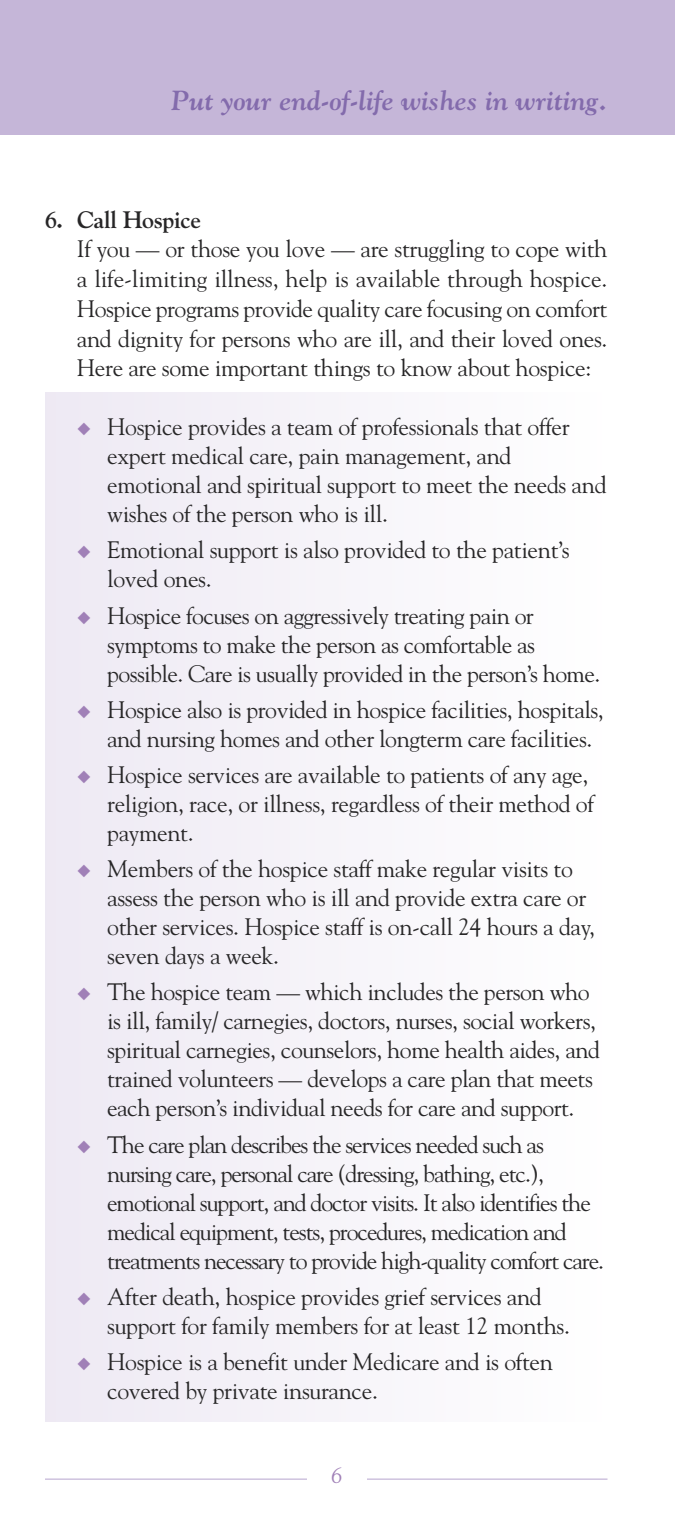
<style>
.page{position:relative;width:675px;height:1530px;background:#fff}
.page>*{position:absolute;margin:0;border:0;box-sizing:border-box;transform-origin:0 0}
.t1{font:27.5px "Goudy Bold Italic Os F";color:#836bac}
.t2{font:23.75px/29px "Goudy";letter-spacing:-.02em;color:#272627}
.t3{font:23.75px/29px "Goudy";letter-spacing:-.045em;color:#272627}
.t4{font:23.75px "Goudy Bold Os F";letter-spacing:-.015em;color:#272627}
.t5{font:22.5px "Goudy Italic Os F";color:#a080b7}
.s1{color:#a080b7}
</style>
<div class="page">
<div style="left:45px;top:392px;width:563px;height:1030px;background:#f6f4f9"></div>
<div style="left:0;top:0;width:675px;height:135px;background:#c5b6d8"></div>
<hr style="left:45px;top:1479px;width:563px;height:1px;background:#c5b6d8">
<div style="left:307px;top:1440px;width:59px;height:74px;background:#fff"></div>
<p class="t1" style="left:171px;top:90px;width:438px">Put your end-of-life wishes in writing.</p>
<p class="t4" style="left:45px;top:210px;width:158px">6. Call Hospice</p>
<p class="t2" style="left:77px;top:234px;width:532px;line-height:29.8px;text-align:justify">If you — or those you love — are struggling to cope with a life-limiting illness, help is available through hospice.<br>Hospice programs provide quality care focusing on comfort and dignity for persons who are ill, and their loved ones.<br>Here are some important things to know about hospice:</p>
<p class="t2" style="left:107px;top:412px;width:501px;text-indent:-30px"><span class="s1">◆</span> Hospice provides a team of professionals that offer expert medical care, pain management, and emotional and spiritual support to meet the needs and wishes of the person who is ill.</p>
<p class="t2" style="left:107px;top:536px;width:464px;text-indent:-30px"><span class="s1">◆</span> Emotional support is also provided to the patient’s loved ones.</p>
<p class="t2" style="left:107px;top:601px;width:495px;text-indent:-30px"><span class="s1">◆</span> Hospice focuses on aggressively treating pain or symptoms to make the person as comfortable as possible. Care is usually provided in the person’s home.</p>
<p class="t2" style="left:107px;top:695px;width:498px;text-indent:-30px"><span class="s1">◆</span> Hospice also is provided in hospice facilities, hospitals, and nursing homes and other longterm care facilities.</p>
<p class="t2" style="left:107px;top:760px;width:488px;text-indent:-30px"><span class="s1">◆</span> Hospice services are available to patients of any age, religion, race, or illness, regardless of their method of payment.</p>
<p class="t2" style="left:107px;top:854px;width:489px;text-indent:-30px"><span class="s1">◆</span> Members of the hospice staff make regular visits to assess the person who is ill and provide extra care or other services. Hospice staff is on-call 24 hours a day, seven days a week.</p>
<p class="t2" style="left:107px;top:978px;width:494px;text-indent:-30px"><span class="s1">◆</span> The hospice team — which includes the person who is ill, family/ carnegies, doctors, nurses, social workers, spiritual carnegies, counselors, home health aides, and trained volunteers — develops a care plan that meets each person’s individual needs for care and support.</p>
<p class="t3" style="left:107px;top:1130px;width:499px;text-indent:-30px"><span class="s1">◆</span> The care plan describes the services needed such as nursing care, personal care (dressing, bathing, etc.), emotional support, and doctor visits. It also identifies the medical equipment, tests, procedures, medication and treatments necessary to provide high-quality comfort care.</p>
<p class="t2" style="left:107px;top:1282px;width:464px;text-indent:-30px"><span class="s1">◆</span> After death, hospice provides grief services and support for family members for at least 12 months.</p>
<p class="t2" style="left:107px;top:1347px;width:447px;text-indent:-30px"><span class="s1">◆</span> Hospice is a benefit under Medicare and is often covered by private insurance.</p>
<p class="t5" style="left:331px;top:1467px;width:13px">6</p>
</div>
